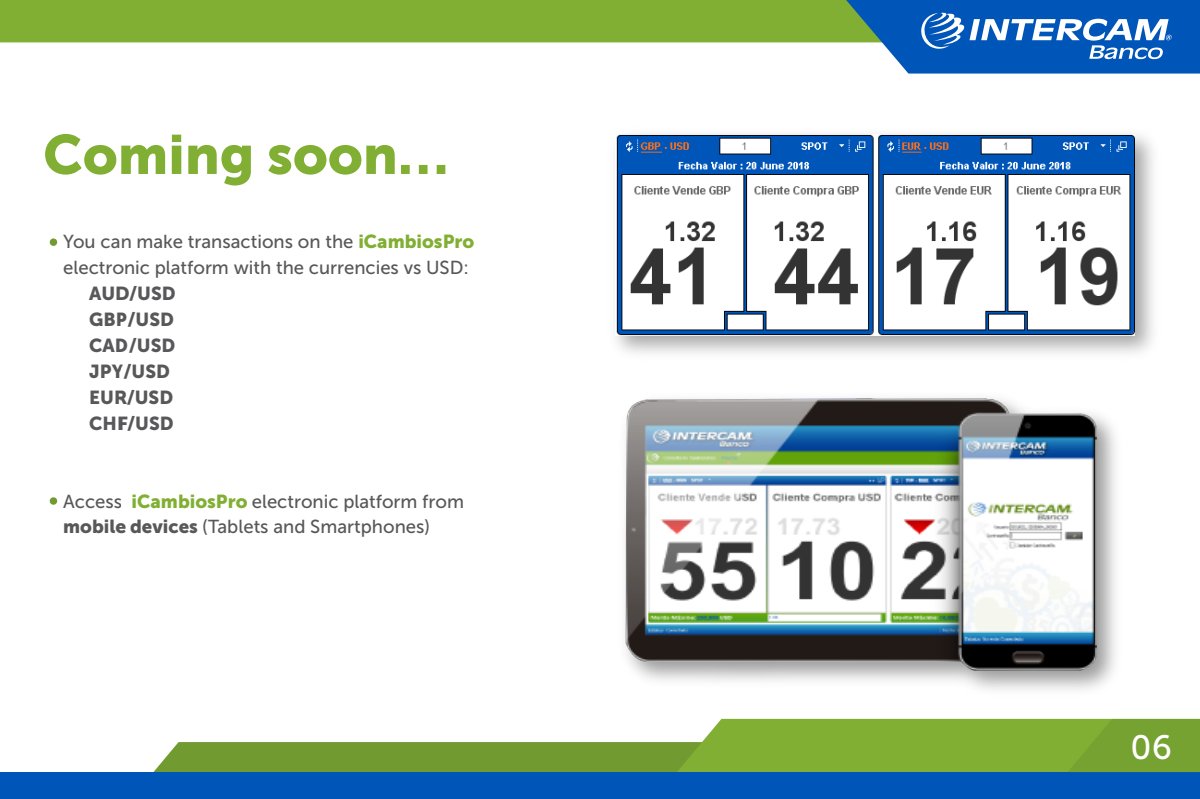
<style>
.page{position:relative;width:1200px;height:799px;background:#fff}
.page>*{position:absolute;margin:0;border:0;box-sizing:border-box;transform-origin:0 0}
.t1{font:55px "Museo Sans 900";color:#81af33}
.t2{font:33.75px "Museo Sans 500";color:#fff}
.t3{font:18.75px/25.9px "Museo Sans 500";color:#58585a}
.t4{font:18.75px/25.9px "Museo Sans 900";color:#58585a}
.s1{font-family:"Museo Sans 900";color:#81af33}
.s2{font-family:"Museo Sans 900"}
</style>
<div class="page">
<div style="left:0;top:772px;width:1200px;height:27px;background:#0055b8"></div>
<div style="left:0;top:0;width:1200px;height:42px;background:#81af33"></div>
<div style="left:50px;top:238px;width:7px;height:8px;background:#719b31;border-radius:50%"></div>
<div style="left:50px;top:497px;width:7px;height:8px;background:#719b31;border-radius:50%"></div>
<img style="left:121px;top:0;width:1079px;height:773px">
<img style="left:626px;top:397px;width:471px;height:274px">
<img style="left:602px;top:121px;width:564px;height:245px">
<img style="left:615px;top:135px;width:520px;height:200px">
<h1 class="t1" style="left:43px;top:123px;width:407px">Coming soon…</h1>
<p class="t3" style="left:63px;top:229px;width:413px">You can make transactions on the <span class="s1">iCambiosPro </span>electronic platform with the currencies vs USD:</p>
<p class="t4" style="left:89px;top:280px;width:88px">AUD/USD<br>GBP/USD<br>CAD/USD<br>JPY/USD<br>EUR/USD<br>CHF/USD</p>
<p class="t3" style="left:63px;top:488px;width:402px">Access <span class="s1">iCambiosPro</span> electronic platform from <span class="s2">mobile devices</span> (Tablets and Smartphones)</p>
<h2 class="t2" style="left:1131px;top:729px;width:43px">06</h2>
</div>
